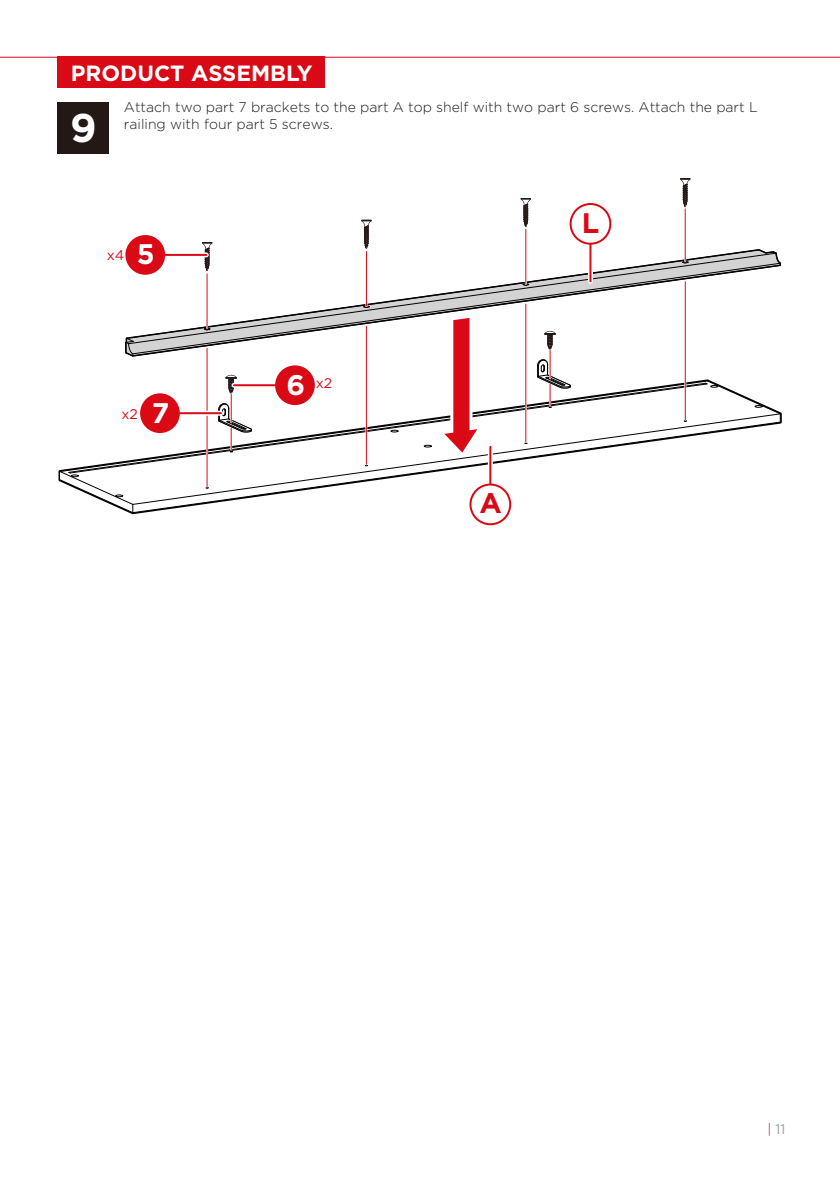
<style>
.page{position:relative;width:840px;height:1191px;background:#fff}
.page>*{position:absolute;margin:0;border:0;box-sizing:border-box;transform-origin:0 0}
.t1{font:700 40px "Gotham";color:#fff}
.t2{font:700 28.2px "Gotham";color:#d90916}
.t3{font:700 22px "Gotham";color:#fff}
.t4{font:300 14px/16.8px "Gotham";color:#221815}
.t5{font:14px "Gotham";color:#d90916}
.t6{font:13.8px "Gotham";color:#9fa0a0}
.s1{font-weight:700;font-size:28.2px;color:#fff}
.s2{font-weight:300;color:#d90916}
</style>
<div class="page">
<svg style="left:759px;top:249px;width:21px;height:16px"></svg>
<svg style="left:126px;top:249px;width:633px;height:89px"></svg>
<svg style="left:132px;top:265px;width:648px;height:91px"></svg>
<svg style="left:125px;top:338px;width:9px;height:18px"></svg>
<svg style="left:204px;top:328px;width:6px;height:2px"></svg>
<svg style="left:522px;top:283px;width:6px;height:3px"></svg>
<svg style="left:681px;top:261px;width:7px;height:2px"></svg>
<svg style="left:363px;top:306px;width:6px;height:2px"></svg>
<svg style="left:133px;top:422px;width:647px;height:91px"></svg>
<svg style="left:70px;top:383px;width:637px;height:90px"></svg>
<svg style="left:424px;top:445px;width:7px;height:2px"></svg>
<svg style="left:704px;top:380px;width:76px;height:42px"></svg>
<svg style="left:390px;top:430px;width:8px;height:2px"></svg>
<svg style="left:59px;top:471px;width:74px;height:42px"></svg>
<hr style="left:206px;top:274px;width:2px;height:54px;background:#fff">
<hr style="left:206px;top:274px;width:1px;height:54px;background:#d90916">
<hr style="left:206px;top:348px;width:2px;height:138px;background:#fff">
<hr style="left:206px;top:348px;width:1px;height:138px;background:#d90916">
<hr style="left:365px;top:326px;width:2px;height:138px;background:#fff">
<hr style="left:365px;top:326px;width:1px;height:138px;background:#d90916">
<hr style="left:524px;top:304px;width:2px;height:138px;background:#fff">
<hr style="left:525px;top:304px;width:1px;height:138px;background:#d90916">
<hr style="left:684px;top:282px;width:2px;height:138px;background:#fff">
<hr style="left:684px;top:282px;width:1px;height:138px;background:#d90916">
<hr style="left:365px;top:251px;width:2px;height:55px;background:#fff">
<hr style="left:366px;top:251px;width:1px;height:55px;background:#d90916">
<hr style="left:524px;top:229px;width:2px;height:55px;background:#fff">
<hr style="left:525px;top:229px;width:1px;height:55px;background:#d90916">
<hr style="left:683px;top:209px;width:2px;height:52px;background:#fff">
<hr style="left:684px;top:209px;width:1px;height:52px;background:#d90916">
<svg style="left:202px;top:242px;width:10px;height:31px"></svg>
<svg style="left:361px;top:219px;width:10px;height:32px"></svg>
<svg style="left:520px;top:198px;width:10px;height:31px"></svg>
<svg style="left:680px;top:178px;width:9px;height:31px"></svg>
<div style="left:57px;top:57px;width:267px;height:31px;background:#d90916"></div>
<hr style="left:0;top:57px;width:839px;height:1px;background:#d90916">
<div style="left:57px;top:102px;width:52px;height:52px;background:#221815"></div>
<svg style="left:537px;top:331px;width:33px;height:77px"></svg>
<svg style="left:218px;top:375px;width:34px;height:77px"></svg>
<div style="left:487px;top:447px;width:5px;height:37px;background:#fff"></div>
<hr style="left:489px;top:447px;width:2px;height:37px;background:#d90916">
<div style="left:470px;top:484px;width:40px;height:40px;background:#fff;border-radius:50%"></div>
<div style="left:469px;top:483px;width:42px;height:42px;border:2px solid #d90916;border-radius:50%"></div>
<div style="left:587px;top:244px;width:5px;height:37px;background:#fff"></div>
<hr style="left:589px;top:244px;width:2px;height:37px;background:#d90916">
<div style="left:569px;top:203px;width:42px;height:42px;border:2px solid #d90916;border-radius:50%"></div>
<div style="left:165px;top:252px;width:41px;height:5px;background:#fbe6e8"></div>
<hr style="left:165px;top:254px;width:41px;height:2px;background:#d90916">
<div style="left:125px;top:235px;width:40px;height:40px;background:#d90916;border-radius:50%"></div>
<div style="left:180px;top:411px;width:41px;height:5px;background:#f7cccf"></div>
<hr style="left:180px;top:412px;width:41px;height:2px;background:#d90916">
<div style="left:140px;top:393px;width:40px;height:40px;background:#d90916;border-radius:50%"></div>
<div style="left:234px;top:383px;width:41px;height:5px;background:#f5c3c6"></div>
<hr style="left:234px;top:384px;width:41px;height:2px;background:#d90916">
<div style="left:275px;top:365px;width:39px;height:40px;background:#d90916;border-radius:50%"></div>
<svg style="left:441px;top:315px;width:39px;height:140px"></svg>
<h3 class="t3" style="left:71px;top:58px;width:243px">PRODUCT ASSEMBLY</h3>
<h1 class="t1" style="left:70px;top:102px;width:28px">9</h1>
<p class="t4" style="left:124px;top:98px;width:635px">Attach two part 7 brackets to the part A top shelf with two part 6 screws. Attach the part L railing with four part 5 screws.</p>
<p class="t5" style="left:107px;top:246px;width:49px">x4 <span class="s1">5</span></p>
<p class="t5" style="left:121px;top:405px;width:49px">x2 <span class="s1">7</span></p>
<p class="t5" style="left:286px;top:374px;width:47px"><span class="s1">6</span> x2</p>
<h2 class="t2" style="left:581px;top:204px;width:19px">L</h2>
<h2 class="t2" style="left:479px;top:484px;width:24px">A</h2>
<p class="t6" style="left:766px;top:1120px;width:19px"><span class="s2">|</span> 11</p>
</div>
